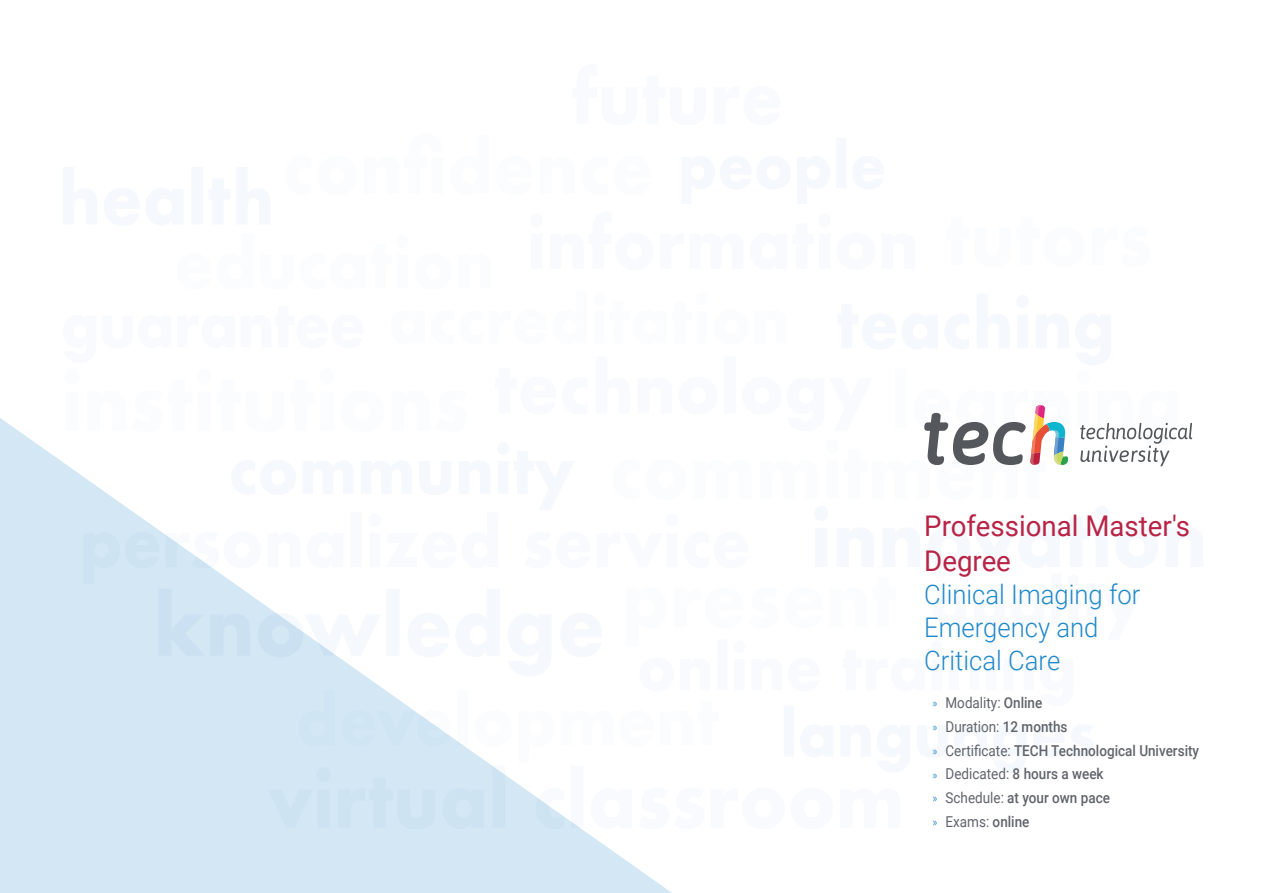
<style>
.page{position:relative;width:1263px;height:893px;background:#fff}
.page>*{position:absolute;margin:0;border:0;box-sizing:border-box;transform-origin:0 0}
.t1{font:28.5px/34.2px "Roboto";color:#b82446}
.t2{font:300 27px/33px "Roboto";color:#2289ca;scale:.95 1}
.t3{font:500 15px/23.7px "Roboto";color:#61646a;scale:.9 1}
.s1{font-family:"Myriad Pro";font-weight:400;font-size:12px;color:#2289ca}
.s2{font-weight:400}
</style>
<div class="page">
<div style="left:0;top:418px;width:672px;height:475px;background:#d3e7f4"></div>
<svg style="left:63px;top:405px;width:1130px;height:424px"></svg>
<h1 class="t1" style="left:924px;top:508px;width:267px">Professional Master's<br>Degree</h1>
<h2 class="t2" style="left:924px;top:577px;width:229px">Clinical Imaging for<br>Emergency and<br>Critical Care</h2>
<p class="t3" style="left:933px;top:690px;width:297px"><span class="s1">»</span> <span class="s2">Modality:</span> Online<br><span class="s1">»</span> <span class="s2">Duration:</span> 12 months<br><span class="s1">»</span> <span class="s2">Certificate:</span> TECH Technological University <span class="s1">»</span> <span class="s2">Dedicated:</span> 8 hours a week<br><span class="s1">»</span> <span class="s2">Schedule:</span> at your own pace<br><span class="s1">»</span> <span class="s2">Exams:</span> online</p>
</div>
